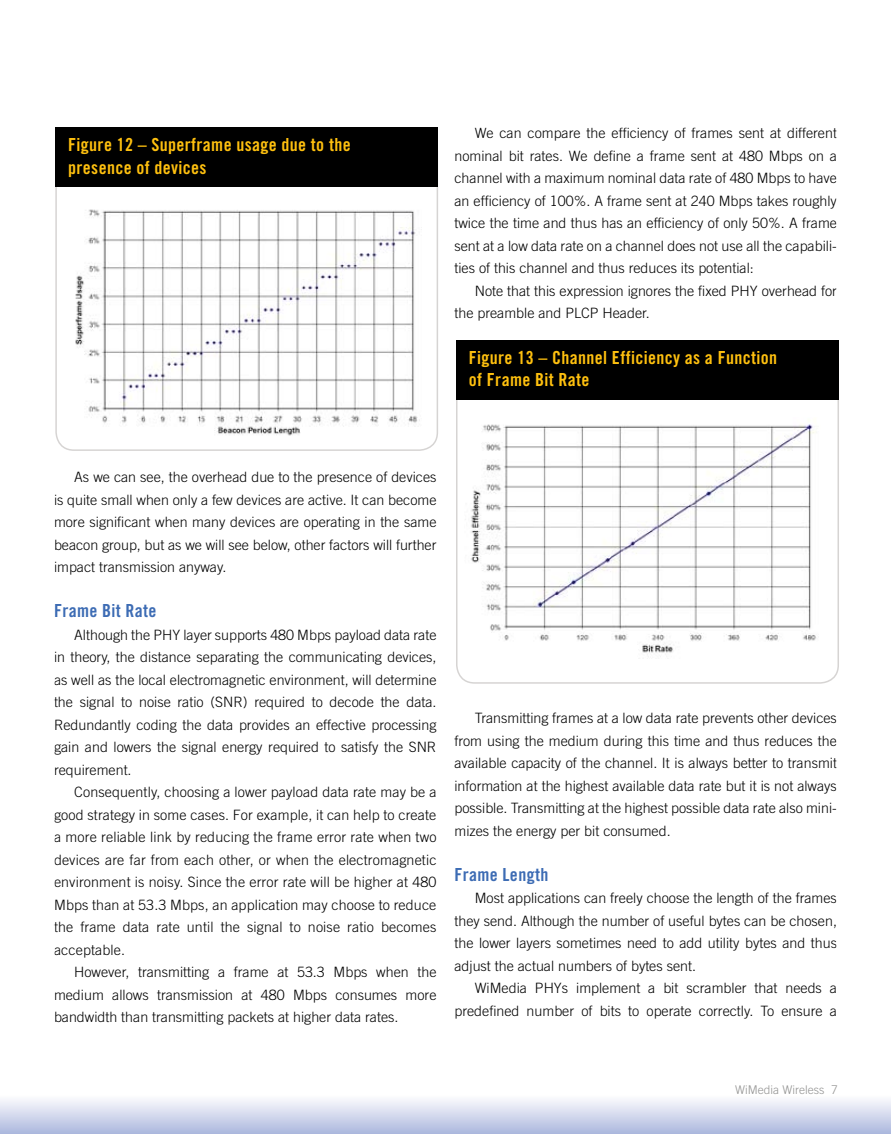
<style>
.page{position:relative;width:891px;height:1134px;background:#fff}
.page>*{position:absolute;margin:0;border:0;box-sizing:border-box;transform-origin:0 0}
.t1{font:18px/22.5px "Trade Gothic Bold Cond Twenty";letter-spacing:.02em;color:#fec00f}
.t2{font:18px "Trade Gothic Bold Cond Twenty";letter-spacing:.02em;color:#3d6cb4}
.t3{font:300 14.25px/22.5px "Trade Gothic";color:#000;text-align:justify}
.t4{font:300 12px "Trade Gothic";color:#939392}
</style>
<div class="page">
<div style="left:0;top:1095px;width:891px;height:39px;background:linear-gradient(to bottom,#fffeff,#acb8dd)"></div>
<div style="left:55px;top:133px;width:383px;height:318px;border:2px solid #d6d4d3;border-radius:18px"></div>
<div style="left:55px;top:128px;width:383px;height:59px;background:#000"></div>
<img style="left:75px;top:209px;width:345px;height:227px">
<div style="left:456px;top:345px;width:383px;height:339px;border:2px solid #d6d4d3;border-radius:18px"></div>
<div style="left:456px;top:340px;width:383px;height:59px;background:#000"></div>
<img style="left:471px;top:424px;width:345px;height:231px">
<p class="t1" style="left:68px;top:133px;width:284px">Figure 12 – Superframe usage due to the presence of devices</p>
<p class="t3" style="left:454px;top:122px;width:384px;text-indent:20px">We can compare the efficiency of frames sent at different nominal bit rates. We define a frame sent at 480 Mbps on a channel with a maximum nominal data rate of 480 Mbps to have an efficiency of 100%. A frame sent at 240 Mbps takes roughly twice the time and thus has an efficiency of only 50%. A frame sent at a low data rate on a channel does not use all the capabili&shy;ties of this channel and thus reduces its potential:</p>
<p class="t3" style="left:454px;top:279px;width:384px;text-indent:20px">Note that this expression ignores the fixed PHY overhead for the preamble and PLCP Header.</p>
<p class="t1" style="left:469px;top:346px;width:310px">Figure 13 – Channel Efficiency as a Function of Frame Bit Rate</p>
<p class="t3" style="left:54px;top:466px;width:384px;text-indent:20px">As we can see, the overhead due to the presence of devices is quite small when only a few devices are active. It can become more significant when many devices are operating in the same beacon group, but as we will see below, other factors will further impact transmission anyway.</p>
<p class="t2" style="left:54px;top:600px;width:104px">Frame Bit Rate</p>
<p class="t3" style="left:54px;top:623px;width:384px;text-indent:20px">Although the PHY layer supports 480 Mbps payload data rate in theory, the distance separating the communicating devices, as well as the local electromagnetic environment, will determine the signal to noise ratio (SNR) required to decode the data.<br>Redundantly coding the data provides an effective processing gain and lowers the signal energy required to satisfy the SNR requirement.</p>
<p class="t3" style="left:54px;top:781px;width:384px;text-indent:20px">Consequently, choosing a lower payload data rate may be a good strategy in some cases. For example, it can help to create a more reliable link by reducing the frame error rate when two devices are far from each other, or when the electromagnetic environment is noisy. Since the error rate will be higher at 480<br>Mbps than at 53.3 Mbps, an application may choose to reduce the frame data rate until the signal to noise ratio becomes acceptable.</p>
<p class="t3" style="left:54px;top:961px;width:384px;text-indent:20px">However, transmitting a frame at 53.3 Mbps when the medium allows transmission at 480 Mbps consumes more bandwidth than transmitting packets at higher data rates.</p>
<p class="t3" style="left:454px;top:707px;width:384px;text-indent:20px">Transmitting frames at a low data rate prevents other devices from using the medium during this time and thus reduces the available capacity of the channel. It is always better to transmit information at the highest available data rate but it is not always possible. Transmitting at the highest possible data rate also mini&shy;mizes the energy per bit consumed.</p>
<p class="t2" style="left:454px;top:863px;width:95px">Frame Length</p>
<p class="t3" style="left:454px;top:887px;width:384px;text-indent:20px">Most applications can freely choose the length of the frames they send. Although the number of useful bytes can be chosen, the lower layers sometimes need to add utility bytes and thus adjust the actual numbers of bytes sent.</p>
<p class="t3" style="left:454px;top:977px;width:384px;text-align:right">WiMedia PHYs implement a bit scrambler that needs a predefined number of bits to operate correctly. To ensure a</p>
<p class="t4" style="left:735px;top:1083px;width:91px">WiMedia Wireless</p>
</div>
